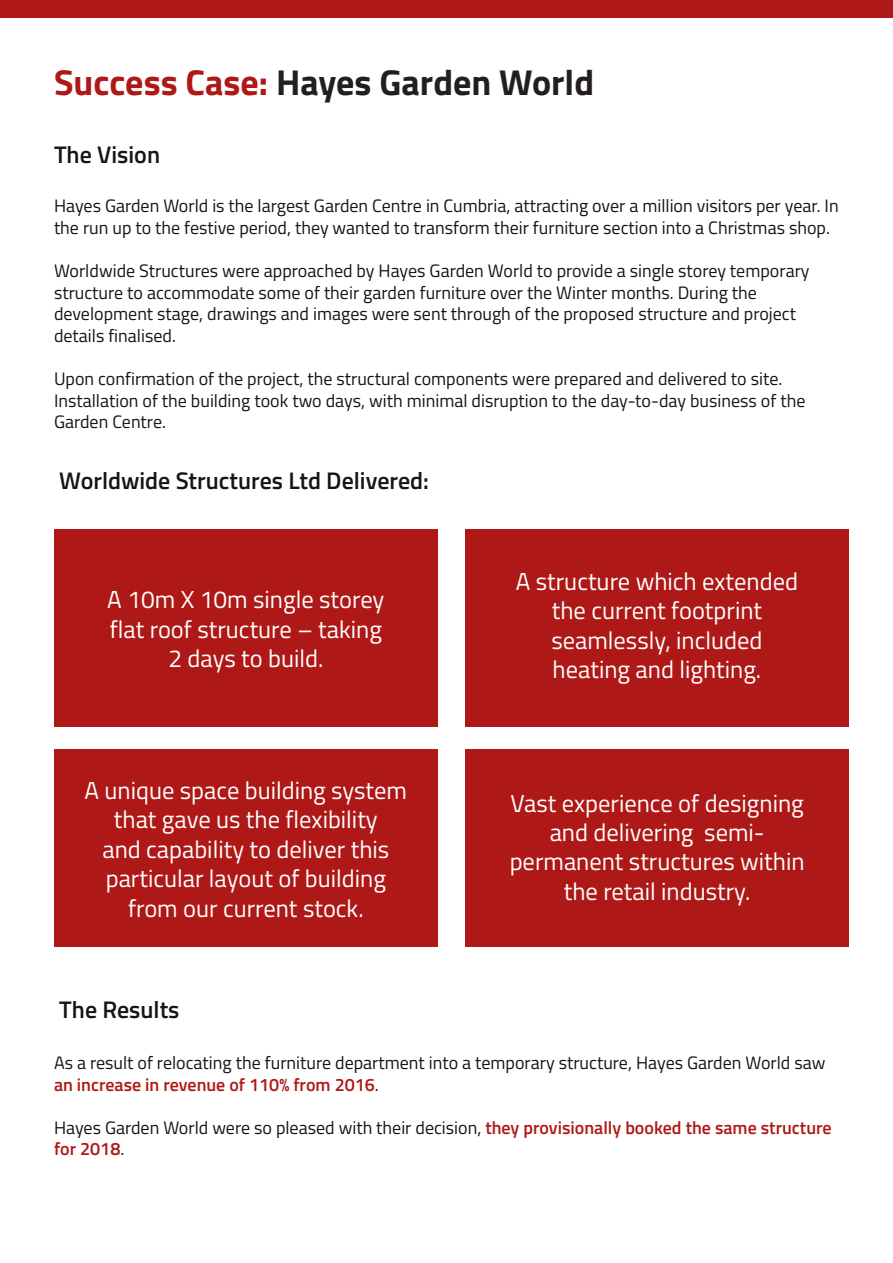
<style>
.page{position:relative;width:893px;height:1263px;background:#fff}
.page>*{position:absolute;margin:0;border:0;box-sizing:border-box;transform-origin:0 0}
.t1{font:700 36px "Titillium Web";color:#231f20}
.t2{font:24.45px/29.4px "Titillium Web";color:#fff;text-align:center}
.t3{font:600 24px "Titillium Web";color:#151515}
.t4{font:18px/21.6px "Titillium Web";color:#151515}
.s1{color:#ae1917}
.s2{font-weight:600;color:#ae1917}
</style>
<div class="page">
<div style="left:0;top:0;width:893px;height:17px;background:#ae1917"></div>
<div style="left:54px;top:529px;width:384px;height:198px;background:#ae1917"></div>
<div style="left:54px;top:749px;width:384px;height:198px;background:#ae1917"></div>
<div style="left:465px;top:529px;width:384px;height:198px;background:#ae1917"></div>
<div style="left:465px;top:749px;width:384px;height:198px;background:#ae1917"></div>
<h1 class="t1" style="left:54px;top:55px;width:542px"><span class="s1">Success Case:</span> Hayes Garden World</h1>
<h3 class="t3" style="left:54px;top:137px;width:108px">The Vision</h3>
<p class="t4" style="left:54px;top:194px;width:786px">Hayes Garden World is the largest Garden Centre in Cumbria, attracting over a million visitors per year. In the run up to the festive period, they wanted to transform their furniture section into a Christmas shop.</p>
<p class="t4" style="left:54px;top:259px;width:757px">Worldwide Structures were approached by Hayes Garden World to provide a single storey temporary structure to accommodate some of their garden furniture over the Winter months. During the development stage, drawings and images were sent through of the proposed structure and project details finalised.</p>
<p class="t4" style="left:54px;top:367px;width:753px">Upon confirmation of the project, the structural components were prepared and delivered to site.<br>Installation of the building took two days, with minimal disruption to the day-to-day business of the<br>Garden Centre.</p>
<h3 class="t3" style="left:59px;top:462px;width:371px">Worldwide Structures Ltd Delivered:</h3>
<h2 class="t2" style="left:107px;top:584px;width:279px">A 10m X 10m single storey flat roof structure – taking<br>2 days to build.</h2>
<h2 class="t2" style="left:85px;top:774px;width:324px">A unique space building system that gave us the flexibility<br>and capability to deliver this particular layout of building from our current stock.</h2>
<h3 class="t3" style="left:59px;top:991px;width:122px">The Results</h3>
<h2 class="t2" style="left:516px;top:565px;width:284px">A structure which extended the current footprint seamlessly, included heating and lighting.</h2>
<h2 class="t2" style="left:510px;top:787px;width:296px">Vast experience of designing and delivering semi&shy;permanent structures within the retail industry.</h2>
<p class="t4" style="left:54px;top:1051px;width:773px">As a result of relocating the furniture department into a temporary structure, Hayes Garden World saw <span class="s2">an increase in revenue of 110% from 2016</span>.</p>
<p class="t4" style="left:54px;top:1116px;width:779px">Hayes Garden World were so pleased with their decision, <span class="s2">they provisionally booked the same structure for 2018</span>.</p>
</div>
